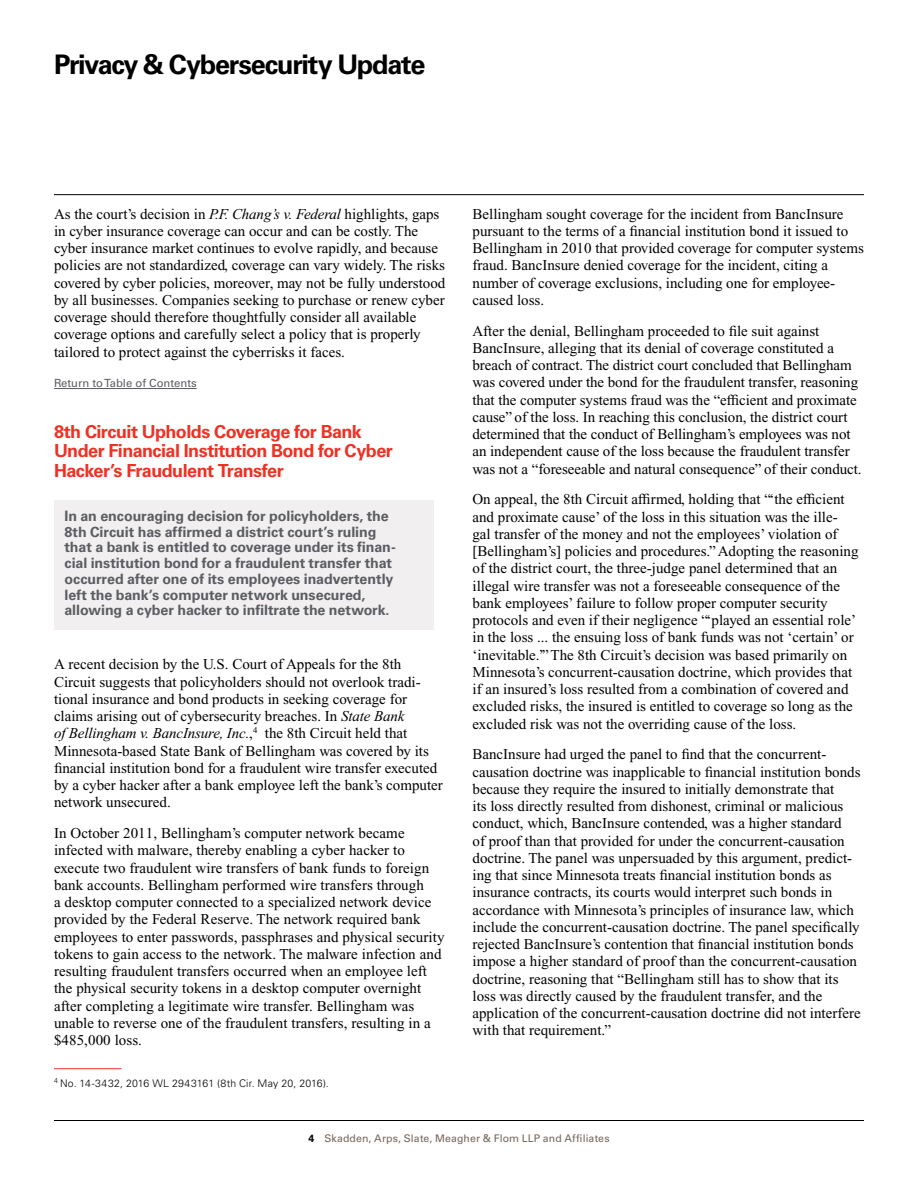
<style>
.page{position:relative;width:918px;height:1188px;background:#fff}
.page>*{position:absolute;margin:0;border:0;box-sizing:border-box;transform-origin:0 0}
.t1{font:700 27px "Univers LT Std";letter-spacing:-.045em;color:#000}
.t2{font:700 18px/19.5px "Univers LT Std";letter-spacing:-.03em;color:#ee3124}
.t3{font:15px/17.2px "Times New Roman PS Std";color:#000}
.t4{font:700 14.25px/15.8px "Univers LT Std";letter-spacing:-.005em;color:#5b5d62}
.t5{font:11.25px "Univers LT Std";color:#5b5d62}
.t6{font:10.5px "Univers LT Std";letter-spacing:.01em;color:#74645a}
.t7{font:300 10.5px "Univers LT Std";letter-spacing:.02em;color:#000}
.s1{font-style:italic}
.s2{font-weight:700;color:#000}
</style>
<div class="page">
<hr style="left:54px;top:388px;width:143px;height:1px;background:#5b5d62">
<hr style="left:54px;top:1068px;width:68px;height:1px;background:#ee3124">
<div style="left:54px;top:501px;width:380px;height:129px;background:#f1efef"></div>
<hr style="left:54px;top:1120px;width:810px;height:1px;background:#000">
<hr style="left:54px;top:194px;width:810px;height:1px;background:#000">
<h1 class="t1" style="left:54px;top:48px;width:373px">Privacy &amp; Cybersecurity Update</h1>
<p class="t3" style="left:54px;top:205px;width:393px">As the court’s decision in <span class="s1">P.F. Chang’s v. Federal</span> highlights, gaps in cyber insurance coverage can occur and can be costly. The cyber insurance market continues to evolve rapidly, and because policies are not standardized, coverage can vary widely. The risks covered by cyber policies, moreover, may not be fully understood by all businesses. Companies seeking to purchase or renew cyber coverage should therefore thoughtfully consider all available coverage options and carefully select a policy that is properly tailored to protect against the cyberrisks it faces.</p>
<p class="t5" style="left:54px;top:377px;width:144px">Return to Table of Contents</p>
<p class="t2" style="left:54px;top:422px;width:340px">8th Circuit Upholds Coverage for Bank<br>Under Financial Institution Bond for Cyber<br>Hacker’s Fraudulent Transfer</p>
<p class="t4" style="left:64px;top:508px;width:333px">In an encouraging decision for policyholders, the 8th Circuit has affirmed a district court’s ruling that a bank is entitled to coverage under its finan&shy;cial institution bond for a fraudulent transfer that occurred after one of its employees inadvertently left the bank’s computer network unsecured, allowing a cyber hacker to infiltrate the network.</p>
<p class="t3" style="left:54px;top:656px;width:390px">A recent decision by the U.S. Court of Appeals for the 8th Circuit suggests that policyholders should not overlook tradi&shy;tional insurance and bond products in seeking coverage for claims arising out of cybersecurity breaches. In <span class="s1">State Bank<br>of Bellingham v. BancInsure, Inc.</span>,<sup>4</sup> the 8th Circuit held that Minnesota-based State Bank of Bellingham was covered by its financial institution bond for a fraudulent wire transfer executed by a cyber hacker after a bank employee left the bank’s computer network unsecured.</p>
<p class="t3" style="left:54px;top:825px;width:392px">In October 2011, Bellingham’s computer network became infected with malware, thereby enabling a cyber hacker to execute two fraudulent wire transfers of bank funds to foreign bank accounts. Bellingham performed wire transfers through<br>a desktop computer connected to a specialized network device provided by the Federal Reserve. The network required bank employees to enter passwords, passphrases and physical security tokens to gain access to the network. The malware infection and resulting fraudulent transfers occurred when an employee left the physical security tokens in a desktop computer overnight after completing a legitimate wire transfer. Bellingham was unable to reverse one of the fraudulent transfers, resulting in a $485,000 loss.</p>
<p class="t7" style="left:54px;top:1077px;width:276px"><sup>4</sup> No. 14-3432, 2016 WL 2943161 (8th Cir. May 20, 2016).</p>
<p class="t3" style="left:472px;top:205px;width:393px">Bellingham sought coverage for the incident from BancInsure pursuant to the terms of a financial institution bond it issued to Bellingham in 2010 that provided coverage for computer systems fraud. BancInsure denied coverage for the incident, citing a number of coverage exclusions, including one for employee&shy;caused loss.</p>
<p class="t3" style="left:472px;top:322px;width:391px">After the denial, Bellingham proceeded to file suit against BancInsure, alleging that its denial of coverage constituted a breach of contract. The district court concluded that Bellingham was covered under the bond for the fraudulent transfer, reasoning that the computer systems fraud was the “efficient and proximate cause” of the loss. In reaching this conclusion, the district court determined that the conduct of Bellingham’s employees was not an independent cause of the loss because the fraudulent transfer was not a “foreseeable and natural consequence” of their conduct.</p>
<p class="t3" style="left:472px;top:491px;width:388px">On appeal, the 8th Circuit affirmed, holding that “‘the efficient and proximate cause’ of the loss in this situation was the ille&shy;gal transfer of the money and not the employees’ violation of [Bellingham’s] policies and procedures.” Adopting the reasoning of the district court, the three-judge panel determined that an illegal wire transfer was not a foreseeable consequence of the bank employees’ failure to follow proper computer security protocols and even if their negligence “‘played an essential role’ in the loss ... the ensuing loss of bank funds was not ‘certain’ or ‘inevitable.’” The 8th Circuit’s decision was based primarily on Minnesota’s concurrent-causation doctrine, which provides that if an insured’s loss resulted from a combination of covered and excluded risks, the insured is entitled to coverage so long as the excluded risk was not the overriding cause of the loss.</p>
<p class="t3" style="left:472px;top:746px;width:390px">BancInsure had urged the panel to find that the concurrent&shy;causation doctrine was inapplicable to financial institution bonds because they require the insured to initially demonstrate that<br>its loss directly resulted from dishonest, criminal or malicious conduct, which, BancInsure contended, was a higher standard<br>of proof than that provided for under the concurrent-causation doctrine. The panel was unpersuaded by this argument, predict&shy;ing that since Minnesota treats financial institution bonds as insurance contracts, its courts would interpret such bonds in accordance with Minnesota’s principles of insurance law, which include the concurrent-causation doctrine. The panel specifically rejected BancInsure’s contention that financial institution bonds impose a higher standard of proof than the concurrent-causation doctrine, reasoning that “Bellingham still has to show that its loss was directly caused by the fraudulent transfer, and the application of the concurrent-causation doctrine did not interfere with that requirement.”</p>
<p class="t6" style="left:308px;top:1132px;width:303px"><span class="s2">4</span> Skadden, Arps, Slate, Meagher &amp; Flom LLP and Affiliates</p>
</div>
